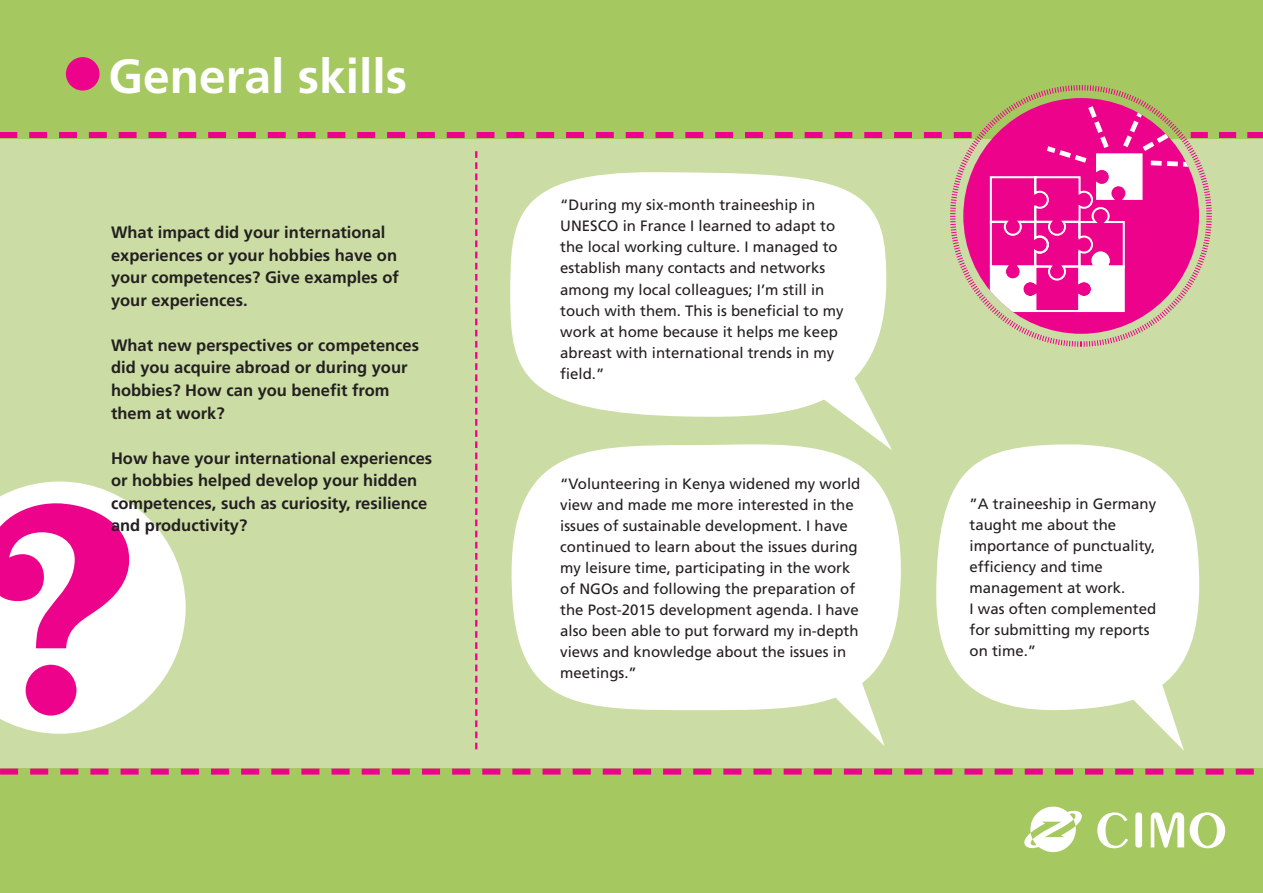
<style>
.page{position:relative;width:1263px;height:893px;background:#cbdda4}
.page>*{position:absolute;margin:0;border:0;box-sizing:border-box;transform-origin:0 0}
.t1{font:700 304.5px "Clarendon";color:#ed028c}
.t2{font:700 48px "Frutiger";color:#fff}
.t3{font:700 16.5px/22.5px "Frutiger";color:#231f20}
.t4{font:15px/21px "Frutiger";color:#231f20}
</style>
<div class="page">
<div style="left:0;top:0;width:1263px;height:138px;background:#a6c860"></div>
<div style="left:0;top:768px;width:1263px;height:125px;background:#a6c860"></div>
<svg style="left:0;top:481px;width:186px;height:253px;fill:#fff"></svg>
<svg style="left:949px;top:85px;width:219px;height:262px"></svg>
<svg style="left:0;top:769px;width:1254px;height:6px"></svg>
<svg style="left:475px;top:151px;width:2px;height:598px"></svg>
<svg style="left:850px;top:419px;width:29px;height:6px"></svg>
<svg style="left:850px;top:712px;width:35px;height:34px"></svg>
<svg style="left:936px;top:444px;width:263px;height:267px;background:#f8faf3"></svg>
<svg style="left:1117px;top:663px;width:67px;height:88px"></svg>
<svg style="left:511px;top:425px;width:390px;height:287px;fill:#fff"></svg>
<svg style="left:0;top:132px;width:972px;height:6px"></svg>
<svg style="left:1024px;top:806px;width:58px;height:47px"></svg>
<svg style="left:1097px;top:812px;width:128px;height:36px"></svg>
<div style="left:66px;top:57px;width:34px;height:34px;background:#ed028c;border-radius:50%"></div>
<svg style="left:510px;top:172px;width:377px;height:247px;background:#f9fbf4"></svg>
<div style="left:963px;top:98px;width:236px;height:236px;background:#ed028c;border-radius:50%"></div>
<svg style="left:989px;top:101px;width:274px;height:212px"></svg>
<h2 class="t2" style="left:108px;top:48px;width:300px">General skills</h2>
<p class="t3" style="left:111px;top:222px;width:289px">What impact did your international experiences or your hobbies have on your competences? Give examples of your experiences.</p>
<p class="t3" style="left:111px;top:334px;width:310px">What new perspectives or competences did you acquire abroad or during your hobbies? How can you benefit from them at work?</p>
<p class="t3" style="left:111px;top:447px;width:323px">How have your international experiences or hobbies helped develop your hidden competences, such as curiosity, resilience and productivity?</p>
<h1 class="t1" style="left:-26px;top:425px;width:171px">?</h1>
<p class="t4" style="left:560px;top:195px;width:285px">“During my six-month traineeship in UNESCO in France I learned to adapt to the local working culture. I managed to establish many contacts and networks among my local colleagues; I’m still in touch with them. This is beneficial to my work at home because it helps me keep abreast with international trends in my field.”</p>
<p class="t4" style="left:560px;top:473px;width:302px">“Volunteering in Kenya widened my world view and made me more interested in the issues of sustainable development. I have continued to learn about the issues during my leisure time, participating in the work of NGOs and following the preparation of the Post-2015 development agenda. I have also been able to put forward my in-depth views and knowledge about the issues in meetings.”</p>
<p class="t4" style="left:969px;top:493px;width:188px">”A traineeship in Germany taught me about the importance of punctuality, efficiency and time management at work.<br>I was often complemented for submitting my reports on time.”</p>
</div>
